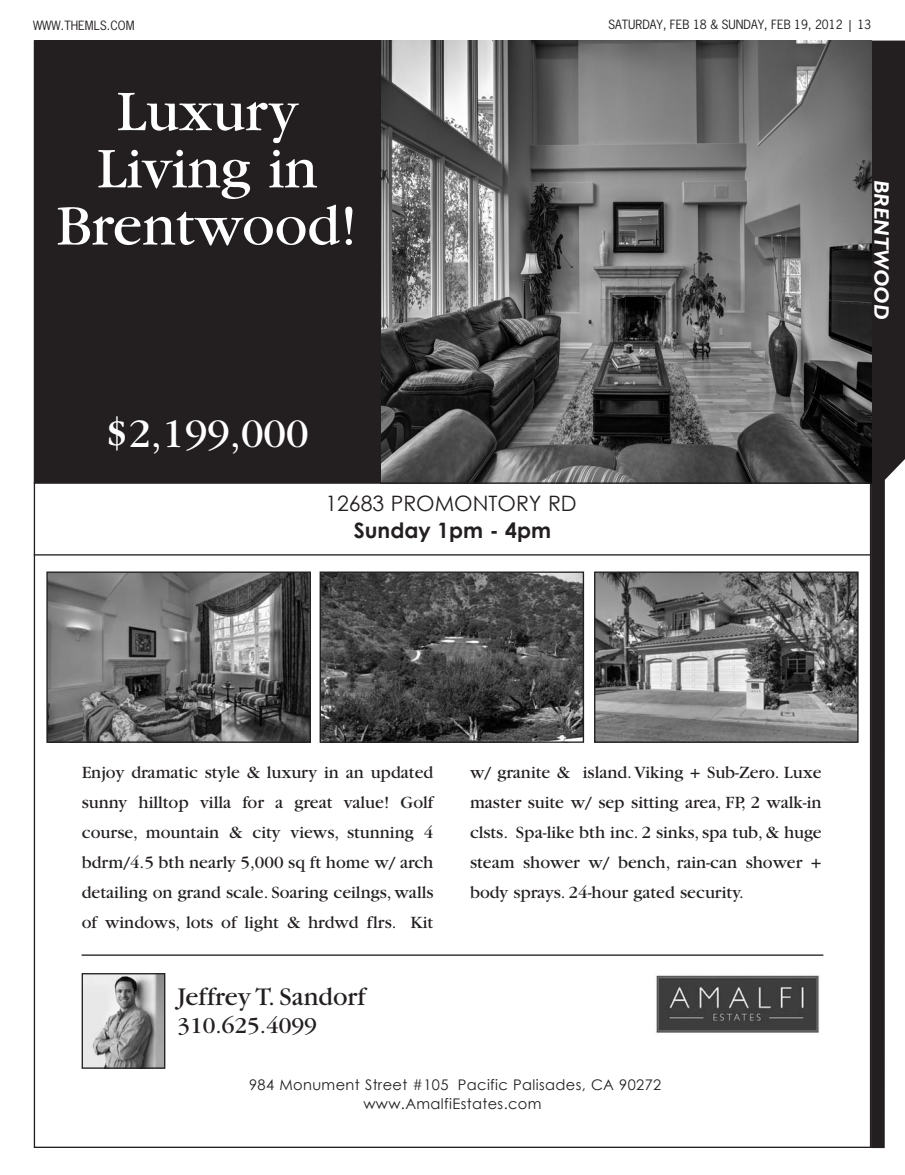
<style>
.page{position:relative;width:905px;height:1175px;background:#fff}
.page>*{position:absolute;margin:0;border:0;box-sizing:border-box;transform-origin:0 0}
.t1{font:59.85px/57.2px "Garamond";color:#fff;text-align:center}
.t2{font:42.45px "Garamond";color:#fff}
.t3{font:26.55px "Garamond";color:#231f20}
.t4{font:23.85px "Garamond";color:#231f20}
.t5{font:21.3px "Century Gothic";color:#231f20}
.t6{font:700 21.3px "Century Gothic";color:#231f20}
.t7{font:italic 700 21px "Gill Sans";color:#fff}
.Body_Text{font:18px/30px "Garamond";color:#231f20;text-align:justify}
.t8{font:14.55px "Century Gothic";letter-spacing:.025em;color:#231f20}
.t9{font:12px "News Gothic Std";color:#231f20}
</style>
<div class="page">
<svg style="left:871px;top:40px;width:33px;height:1108px"></svg>
<img style="left:381px;top:41px;width:490px;height:441px">
<div style="left:34px;top:40px;width:347px;height:443px;background:#231f20"></div>
<hr style="left:34px;top:554px;width:837px;height:1px;background:#231f20">
<img style="left:84px;top:975px;width:79px;height:91px">
<div style="left:82px;top:973px;width:83px;height:95px;border:1px solid #231f20"></div>
<hr style="left:34px;top:482px;width:837px;height:2px;background:#231f20">
<img style="left:48px;top:573px;width:261px;height:167px">
<div style="left:46px;top:571px;width:265px;height:171px;border:1px solid #231f20"></div>
<img style="left:321px;top:573px;width:261px;height:167px">
<div style="left:319px;top:571px;width:265px;height:171px;border:1px solid #231f20"></div>
<img style="left:596px;top:573px;width:260px;height:167px">
<div style="left:594px;top:571px;width:264px;height:171px;border:1px solid #231f20"></div>
<img style="left:656px;top:975px;width:163px;height:58px">
<hr style="left:82px;top:954px;width:741px;height:1px;background:#231f20">
<p class="t9" style="left:33px;top:17px;width:103px">WWW.THEMLS.COM</p>
<p class="t1" style="left:57px;top:84px;width:302px">Luxury<br>Living in<br>Brentwood!</p>
<p class="t9" style="left:608px;top:17px;width:265px">SATURDAY, FEB 18 &amp; SUNDAY, FEB 19, 2012 | 13</p>
<p class="t7" style="left:893px;top:180px;width:141px;rotate:90deg">BRENTWOOD</p>
<p class="t2" style="left:106px;top:412px;width:204px">$2,199,000</p>
<p class="t5" style="left:325px;top:490px;width:253px">12683 PROMONTORY RD</p>
<p class="t6" style="left:354px;top:517px;width:199px">Sunday 1pm - 4pm</p>
<p class="Body_Text" style="left:82px;top:758px;width:353px">Enjoy dramatic style &amp; luxury in an updated sunny hilltop villa for a great value! Golf course, mountain &amp; city views, stunning 4 bdrm/4.5 bth nearly 5,000 sq ft home w/ arch detailing on grand scale. Soaring ceilngs, walls of windows, lots of light &amp; hrdwd flrs. Kit</p>
<p class="Body_Text" style="left:470px;top:758px;width:353px">w/ granite &amp; island. Viking + Sub-Zero. Luxe master suite w/ sep sitting area, FP, 2 walk-in clsts. Spa-like bth inc. 2 sinks, spa tub, &amp; huge steam shower w/ bench, rain-can shower + body sprays. 24-hour gated security.</p>
<p class="t3" style="left:177px;top:983px;width:190px">Jeffrey T. Sandorf</p>
<p class="t4" style="left:177px;top:1013px;width:141px">310.625.4099</p>
<p class="t8" style="left:249px;top:1076px;width:201px">984 Monument Street #105</p>
<p class="t8" style="left:458px;top:1076px;width:205px">Pacific Palisades, CA 90272</p>
<p class="t8" style="left:363px;top:1094px;width:180px">www.AmalfiEstates.com</p>
</div>
